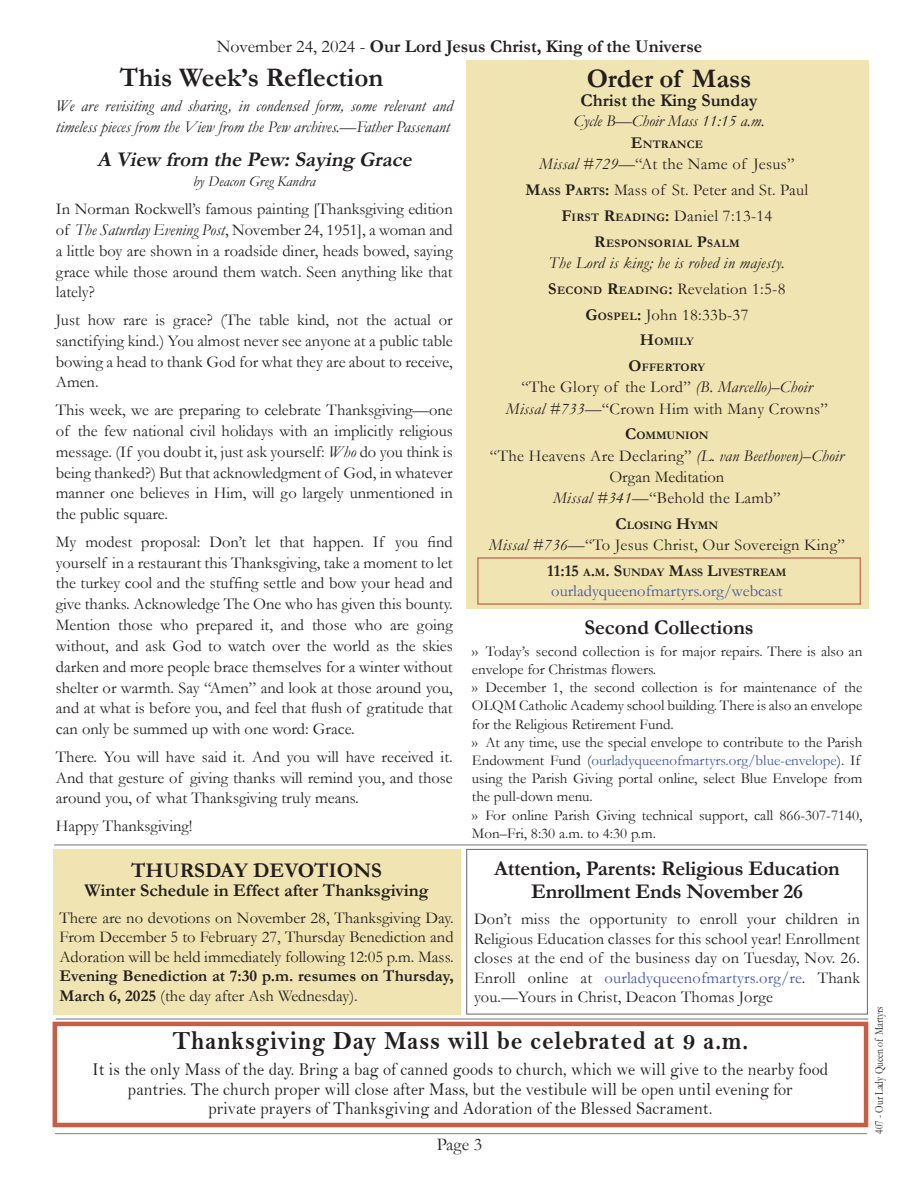
<style>
.page{position:relative;width:918px;height:1188px;background:#fff}
.page>*{position:absolute;margin:0;border:0;box-sizing:border-box;transform-origin:0 0}
.t1{font:700 27px "Garamond";color:#241f1f}
.t2{font:26.4px "Bell MT Bold";letter-spacing:.03em;color:#241f1f;scale:.91 1}
.t3{font:700 21px/22.5px "Garamond";letter-spacing:-.01em;color:#241f1f;text-align:center}
.t4{font:italic 700 21px "Garamond";color:#241f1f}
.t5{font:18.15px/19.5px "Bell";letter-spacing:.01em;color:#241f1f;text-align:center;scale:.91 1}
.t6{font:700 18px "Garamond";color:#241f1f}
.t7{font:18px "Garamond";color:#241f1f}
.t8{font:16.5px/20.9px "Garamond";color:#241f1f;text-align:justify}
.t9{font:16.5px/21.1px "Garamond";letter-spacing:.02em;color:#241f1f;text-align:center}
.t10{font:italic 16.5px/20.9px "Garamond";color:#241f1f}
.t11{font:700 16.5px/19.5px "Garamond";color:#241f1f}
.t12{font:italic 16.5px/25.8px "Garamond";letter-spacing:.02em;color:#241f1f;text-align:center}
.t13{font:16.5px "Garamond";color:#4455a7}
.t14{font:15px/18.1px "Garamond";color:#241f1f}
.t15{font:italic 15px "Garamond";color:#241f1f}
.t16{font:12px "Garamond";color:#241f1f;scale:.8 1}
.t17{font:700 11.55px "Garamond";color:#241f1f}
.t18{font:700 11.55px "Garamond";letter-spacing:.03em;color:#241f1f}
.s1{font-weight:400}
.s2{font-style:italic}
.s3{font-size:16.5px}
.s4{font-weight:700}
.s5{font-weight:700;font-size:11.55px}
.s6{font-weight:700;font-style:normal}
.s7{font-weight:700;font-style:normal;font-size:11.55px}
.s8{font-style:normal}
.s9{font-style:inherit}
.s10{color:#4455a7}
</style>
<div class="page">
<div style="left:466px;top:60px;width:403px;height:549px;background:#f0e5b2"></div>
<hr style="left:55px;top:1133px;width:812px;height:1px;background:#838182">
<div style="left:477px;top:557px;width:384px;height:48px;border:2px solid #c47a60"></div>
<div style="left:53px;top:849px;width:407px;height:166px;background:#f0e5b2"></div>
<div style="left:53px;top:1022px;width:815px;height:105px;border:4px solid #c85d45"></div>
<hr style="left:54px;top:845px;width:813px;height:1px;background:#777576">
<div style="left:466px;top:849px;width:402px;height:166px;border:1px solid #777576"></div>
<hr style="left:56px;top:1019px;width:812px;height:1px;background:#777576">
<p class="t6" style="left:217px;top:34px;width:487px"><span class="s1">November 24, 2024 -</span> Our Lord Jesus Christ, King of the Universe</p>
<h1 class="t1" style="left:120px;top:59px;width:265px">This Week’s Reflection</h1>
<p class="t10" style="left:56px;top:95px;width:398px">We are revisiting and sharing, in condensed form, some relevant and timeless pieces from the View from the Pew archives.—Father Passenant</p>
<p class="t4" style="left:97px;top:145px;width:321px">A View from the Pew:Saying Grace</p>
<p class="t15" style="left:193px;top:172px;width:124px">by Deacon Greg Kandra</p>
<p class="t8" style="left:56px;top:198px;width:398px">In Norman Rockwell’s famous painting [Thanksgiving edition of <span class="s2">The Saturday Evening Post</span>, November 24, 1951], a woman and a little boy are shown in a roadside diner, heads bowed, saying grace while those around them watch. Seen anything like that lately?</p>
<p class="t8" style="left:56px;top:309px;width:398px">Just how rare is grace? (The table kind, not the actual or sanctifying kind.) You almost never see anyone at a public table bowing a head to thank God for what they are about to receive, Amen.</p>
<p class="t8" style="left:56px;top:399px;width:398px">This week, we are preparing to celebrate Thanksgiving—one of the few national civil holidays with an implicitly religious message. (If you doubt it, just ask yourself: <span class="s2">Who</span> do you think is being thanked?) But that acknowledgment of God, in whatever manner one believes in Him, will go largely unmentioned in the public square.</p>
<p class="t8" style="left:56px;top:531px;width:398px">My modest proposal: Don’t let that happen. If you find yourself in a restaurant this Thanksgiving, take a moment to let the turkey cool and the stuffing settle and bow your head and give thanks. Acknowledge The One who has given this bounty.<br>Mention those who prepared it, and those who are going without, and ask God to watch over the world as the skies darken and more people brace themselves for a winter without shelter or warmth. Say “Amen” and look at those around you, and at what is before you, and feel that flush of gratitude that can only be summed up with one word: Grace.</p>
<p class="t8" style="left:56px;top:746px;width:398px">There. You will have said it. And you will have received it.<br>And that gesture of giving thanks will remind you, and those around you, of what Thanksgiving truly means.</p>
<p class="t8" style="left:56px;top:815px;width:138px">Happy Thanksgiving!</p>
<p class="t3" style="left:131px;top:859px;width:252px">THURSDAY DEVOTIONS</p>
<p class="t6" style="left:84px;top:878px;width:346px">Winter Schedule in Effect after Thanksgiving</p>
<p class="t8" style="left:59px;top:907px;width:396px;line-height:19.5px">There are no devotions on November 28, Thanksgiving Day.<br>From December 5 to February 27, Thursday Benediction and Adoration will be held immediately following 12:05 p.m. Mass.</p>
<p class="t11" style="left:59px;top:966px;width:396px">Evening Benediction at 7:30 p.m. resumes on Thursday,<br>March 6, 2025 <span class="s1">(the day after Ash Wednesday).</span></p>
<h2 class="t2" style="left:173px;top:1025px;width:634px">Thanksgiving Day Mass will be celebrated at 9 a.m.</h2>
<p class="t5" style="left:92px;top:1060px;width:810px">It is the only Mass of the day. Bring a bag of canned goods to church, which we will give to the nearby food pantries. The church proper will close after Mass, but the vestibule will be open until evening for<br>private prayers of Thanksgiving and Adoration of the Blessed Sacrament.</p>
<h1 class="t1" style="left:587px;top:60px;width:166px">Order of Mass</h1>
<p class="t6" style="left:581px;top:88px;width:179px">Christ the King Sunday</p>
<p class="t10" style="left:573px;top:110px;width:193px">Cycle B—Choir Mass 11:15 a.m.</p>
<p class="t17" style="left:631px;top:137px;width:73px"><span class="s3">E</span>NTRANCE</p>
<p class="t9" style="left:526px;top:151px;width:284px;line-height:25.8px"><span class="s2">Missal #729</span>—“At the Name of Jesus”<br><span class="s4">M</span><span class="s5">ASS</span> <span class="s4">P</span><span class="s5">ARTS</span><span class="s4">:</span> Mass of St. Peter and St. Paul<br><span class="s4">F</span><span class="s5">IRST</span> <span class="s4">R</span><span class="s5">EADING</span><span class="s4">:</span> Daniel 7:13-14</p>
<p class="t18" style="left:594px;top:235px;width:146px"><span class="s3">R</span>ESPONSORIAL <span class="s3">P</span>SALM</p>
<p class="t12" style="left:548px;top:250px;width:239px">The Lord is king; he is robed in majesty.<br><span class="s6">S</span><span class="s7">ECOND</span> <span class="s6">R</span><span class="s7">EADING</span><span class="s6">:</span> <span class="s8">Revelation 1:5-8<br></span><span class="s6">G</span><span class="s7">OSPEL</span><span class="s6">:</span> <span class="s8">John 18:33b-37</span></p>
<p class="t17" style="left:640px;top:334px;width:55px"><span class="s3">H</span>OMILY</p>
<p class="t17" style="left:629px;top:360px;width:78px"><span class="s3">O</span>FFERTORY</p>
<p class="t9" style="left:506px;top:376px;width:324px">“The Glory of the Lord” <span class="s2">(B.</span> <span class="s2">Marcello</span><span class="s2">)–C</span><span class="s2">hoir<br>Missal #733</span><span class="s9">—</span>“Crown Him with Many Crowns”</p>
<p class="t17" style="left:625px;top:428px;width:85px"><span class="s3">C</span>OMMUNION</p>
<p class="t9" style="left:490px;top:444px;width:355px">“The Heavens Are Declaring” <span class="s2">(L. van Beethoven)–Choir<br></span>Organ Meditation<br><span class="s2">Missal #341</span><span class="s9">—</span>“Behold the Lamb”</p>
<p class="t17" style="left:616px;top:517px;width:104px"><span class="s3">C</span>LOSING <span class="s3">H</span>YMN</p>
<p class="t9" style="left:489px;top:534px;width:357px"><span class="s2">Missal #736</span>—“To Jesus Christ, Our Sovereign King”</p>
<p class="t17" style="left:547px;top:565px;width:240px"><span class="s3">11:15</span> A<span class="s3">.</span>M<span class="s3">. S</span>UNDAY <span class="s3">M</span>ASS <span class="s3">L</span>IVESTREAM</p>
<p class="t13" style="left:551px;top:579px;width:233px">ourladyqueenofmartyrs.org/webcast</p>
<p class="t3" style="left:584px;top:616px;width:171px">Second Collections</p>
<p class="t14" style="left:472px;top:642px;width:392px">›› Today’s second collection is for major repairs. There is also an envelope for Christmas flowers.<br>›› December 1, the second collection is for maintenance of the OLQM Catholic Academy school building. There is also an envelope for the Religious Retirement Fund.<br>›› At any time, use the special envelope to contribute to the Parish Endowment Fund (<span class="s10">ourladyqueenofmartyrs.org/blue-envelope</span>). If using the Parish Giving portal online, select Blue Envelope from the pull-down menu.<br>›› For online Parish Giving technical support, call 866-307-7140, Mon–Fri, 8:30 a.m. to 4:30 p.m.</p>
<p class="t3" style="left:494px;top:857px;width:347px">Attention, Parents: Religious Education<br>Enrollment Ends November 26</p>
<p class="t8" style="left:474px;top:909px;width:388px;line-height:19.5px">Don’t miss the opportunity to enroll your children in Religious Education classes for this school year! Enrollment closes at the end of the business day on Tuesday, Nov. 26.<br>Enroll online at <span class="s10">ourladyqueenofmartyrs.org/re</span>. Thank you.—Yours in Christ, Deacon Thomas Jorge</p>
<p class="t7" style="left:437px;top:1133px;width:47px">Page 3</p>
<p class="t16" style="left:871px;top:1134px;width:161px;rotate:-90deg">407 - Our Lady Queen of Martyrs</p>
</div>
